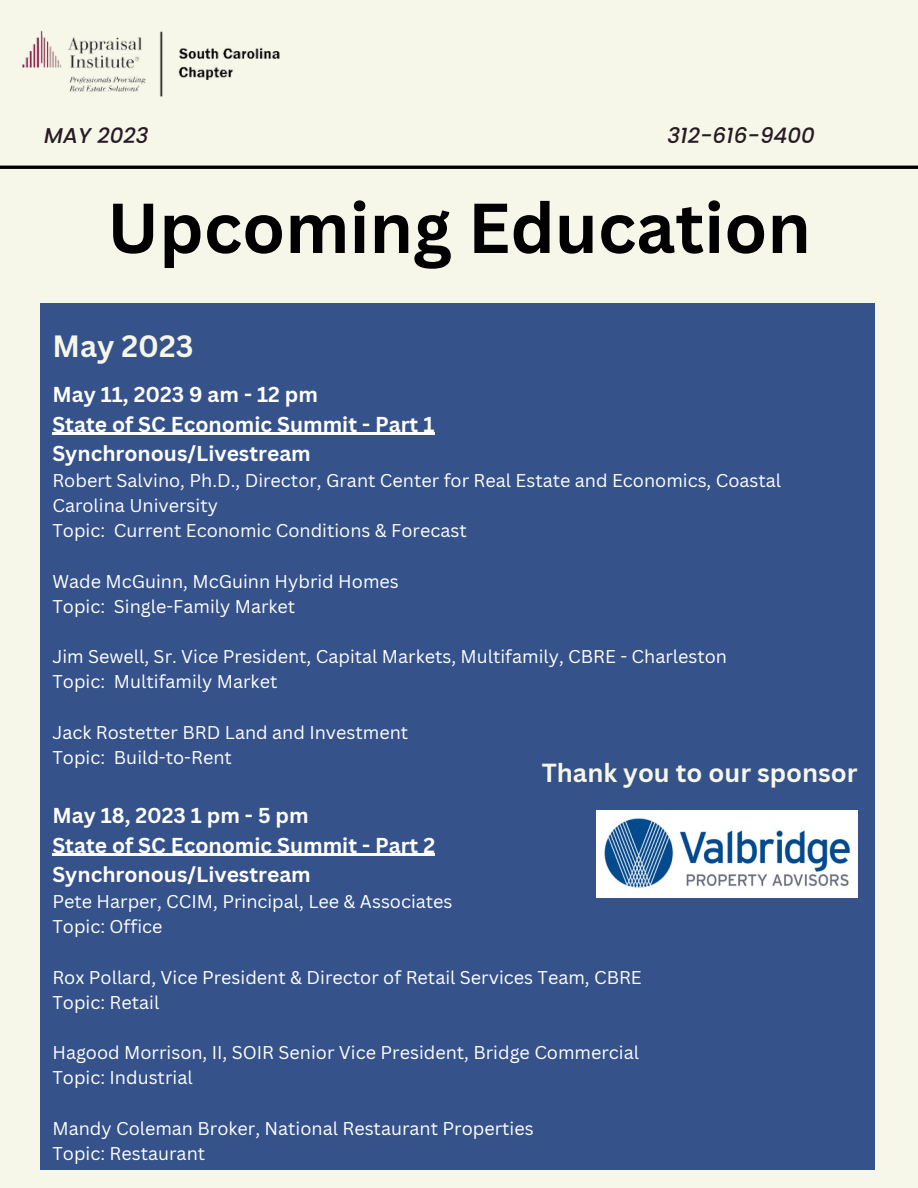
<style>
.page{position:relative;width:918px;height:1188px;background:#f6f6e9}
.page>*{position:absolute;margin:0;border:0;box-sizing:border-box;transform-origin:0 0}
.t1{font:700 69px "Canva Sans";color:#000}
.t2{font:700 30px "Canva Sans";color:#f6f6e9}
.t3{font:700 25.5px "Canva Sans";color:#f6f6e9}
.t4{font:600 24.6px "Poppins";color:#f6f6e9}
.t5{font:italic 500 21.45px "Poppins";color:#291b25}
.t6{font:700 21px/29.4px "Canva Sans";color:#fff}
.t7{font:18px/25.2px "Canva Sans";color:#fff}
</style>
<div class="page">
<hr style="left:0;top:166px;width:918px;height:3px;background:#000">
<img style="left:22px;top:30px;width:258px;height:67px">
<div style="left:40px;top:303px;width:835px;height:867px;background:#36528b"></div>
<hr style="left:52px;top:433px;width:382px;height:2px;background:#fff">
<hr style="left:52px;top:854px;width:383px;height:2px;background:#fff">
<img style="left:596px;top:810px;width:261px;height:87px">
<p class="t5" style="left:44px;top:121px;width:106px">MAY 2023</p>
<p class="t5" style="left:668px;top:121px;width:149px">312-616-9400</p>
<h1 class="t1" style="left:107px;top:179px;width:705px">Upcoming Education</h1>
<h2 class="t2" style="left:52px;top:325px;width:143px">May 2023</h2>
<p class="t6" style="left:52px;top:379px;width:383px">May 11, 2023 9 am - 12 pm<br>State of SC Economic Summit - Part 1<br>Synchronous/Livestream</p>
<p class="t7" style="left:52px;top:468px;width:730px">Robert Salvino, Ph.D., Director, Grant Center for Real Estate and Economics, Coastal<br>Carolina University<br>Topic: Current Economic Conditions &amp; Forecast</p>
<p class="t7" style="left:52px;top:568px;width:348px">Wade McGuinn, McGuinn Hybrid Homes<br>Topic: Single-Family Market</p>
<p class="t7" style="left:52px;top:644px;width:676px">Jim Sewell, Sr. Vice President, Capital Markets, Multifamily, CBRE - Charleston<br>Topic: Multifamily Market</p>
<p class="t7" style="left:52px;top:719px;width:357px">Jack Rostetter BRD Land and Investment<br>Topic: Build-to-Rent</p>
<h3 class="t4" style="left:123px;top:652px;width:237px">PRESIDENT'S LETTER</h3>
<h3 class="t3" style="left:542px;top:755px;width:317px">Thank you to our sponsor</h3>
<p class="t6" style="left:52px;top:801px;width:384px">May 18, 2023 1 pm - 5 pm<br>State of SC Economic Summit - Part 2<br>Synchronous/Livestream</p>
<p class="t7" style="left:52px;top:889px;width:402px">Pete Harper, CCIM, Principal, Lee &amp; Associates<br>Topic: Office</p>
<p class="t7" style="left:52px;top:964px;width:591px">Rox Pollard, Vice President &amp; Director of Retail Services Team, CBRE<br>Topic: Retail</p>
<p class="t7" style="left:52px;top:1040px;width:588px">Hagood Morrison, II, SOIR Senior Vice President, Bridge Commercial<br>Topic: Industrial</p>
<p class="t7" style="left:52px;top:1115px;width:483px">Mandy Coleman Broker, National Restaurant Properties<br>Topic: Restaurant</p>
</div>
